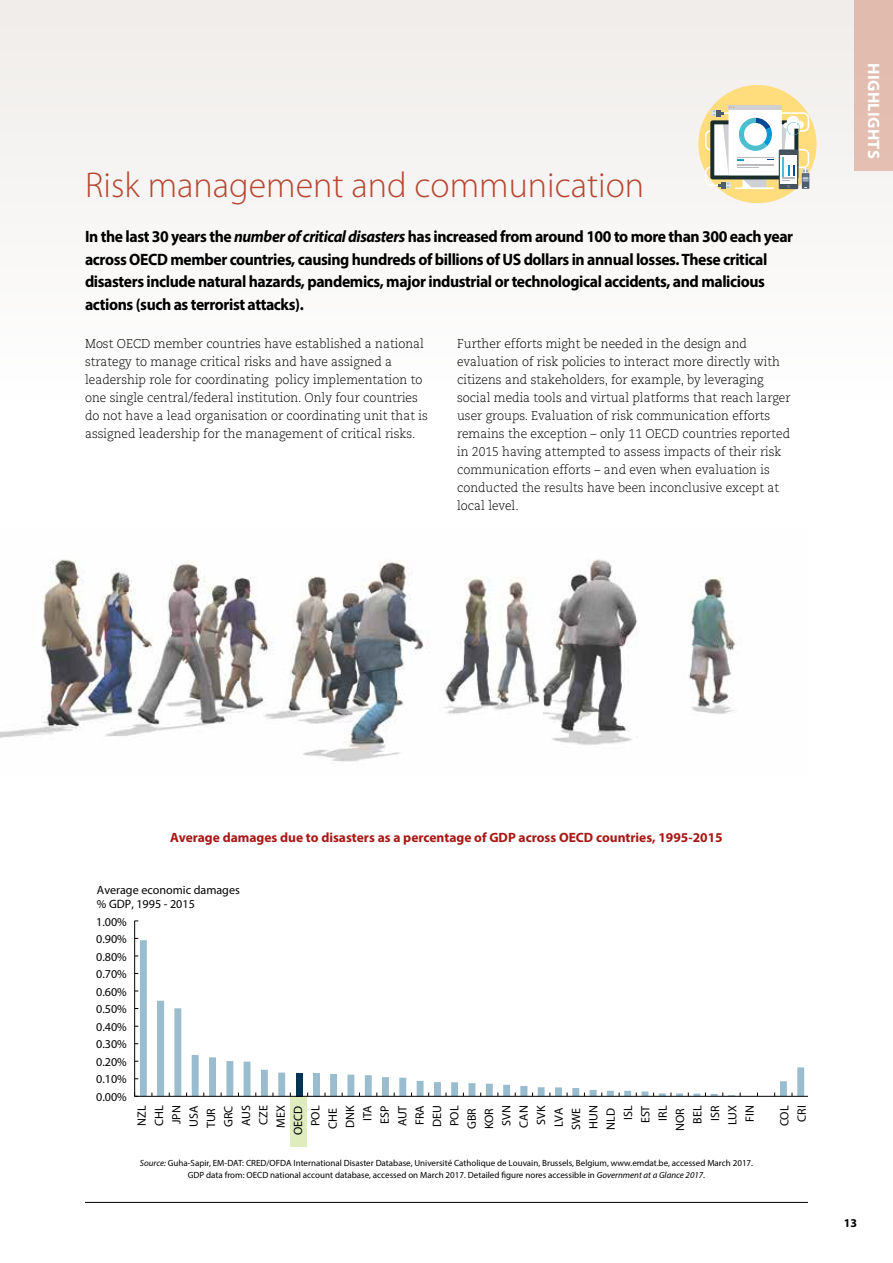
<style>
.page{position:relative;width:893px;height:1263px;background:#fff}
.page>*{position:absolute;margin:0;border:0;box-sizing:border-box;transform-origin:0 0}
.t1{font:300 36px "Myriad Pro";color:#b84631}
.t2{font:700 16.5px/22.5px "Myriad Pro";letter-spacing:-.025em;color:#000;scale:.95 1}
.t3{font:700 16.5px "Myriad Pro";letter-spacing:.02em;color:#fff}
.t4{font:700 13.5px "Myriad Pro";color:#a81815}
.t5{font:300 12.75px/18px "Caecilia LT Pro 45";color:#000;scale:.95 1}
.t6{font:12.15px/17.4px "Myriad Pro";color:#000;text-align:right}
.t7{font:12.15px/14.5px "Myriad Pro";color:#020203}
.t8{font:700 12px "Myriad Pro";color:#000}
.t9{font:9px/12px "Myriad Pro";color:#000;text-align:center}
.s1{font-style:italic}
</style>
<div class="page">
<hr style="left:85px;top:1202px;width:723px;height:1px;background:#000">
<div style="left:0;top:0;width:893px;height:400px;background:#f7f6f4"></div>
<div style="left:855px;top:0;width:38px;height:170px;background:#e2bdb0"></div>
<div style="left:291px;top:1096px;width:16px;height:51px;background:#dfecbc"></div>
<svg style="left:140px;top:940px;width:664px;height:156px"></svg>
<hr style="left:134px;top:921px;width:1px;height:175px;background:#020203">
<hr style="left:135px;top:1096px;width:673px;height:1px;background:#020203">
<div style="left:698px;top:85px;width:119px;height:118px;background:#ffdc7c;border-radius:50%"></div>
<hr style="left:728px;top:105px;width:54px;height:4px;background:#d2ced5">
<svg style="left:705px;top:107px;width:104px;height:82px"></svg>
<img style="left:0;top:559px;width:736px;height:205px">
<h1 class="t1" style="left:85px;top:163px;width:561px">Risk management and communication</h1>
<p class="t2" style="left:85px;top:225px;width:747px">In the last 30 years the <span class="s1">number of critical disasters</span> has increased from around 100 to more than 300 each year across OECD member countries, causing hundreds of billions of US dollars in annual losses. These critical disasters include natural hazards, pandemics, major industrial or technological accidents, and malicious actions (such as terrorist attacks).</p>
<p class="t5" style="left:85px;top:334px;width:362px">Most OECD member countries have established a national strategy to manage critical risks and have assigned a leadership role for coordinating policy implementation to one single central/federal institution. Only four countries do not have a lead organisation or coordinating unit that is assigned leadership for the management of critical risks.</p>
<p class="t5" style="left:457px;top:334px;width:352px">Further efforts might be needed in the design and evaluation of risk policies to interact more directly with citizens and stakeholders, for example, by leveraging social media tools and virtual platforms that reach larger user groups. Evaluation of risk communication efforts remains the exception – only 11 OECD countries reported in 2015 having attempted to assess impacts of their risk communication efforts – and even when evaluation is conducted the results have been inconclusive except at local level.</p>
<p class="t3" style="left:885px;top:63px;width:97px;rotate:90deg">HIGHLIGHTS</p>
<p class="t4" style="left:170px;top:828px;width:554px">Average damages due to disasters as a percentage of GDP across OECD countries, 1995-2015</p>
<p class="t7" style="left:97px;top:882px;width:144px">Average economic damages % GDP, 1995 - 2015</p>
<p class="t7" style="left:96px;top:914px;width:32px">1.00%</p>
<p class="t7" style="left:96px;top:931px;width:32px">0.90%</p>
<p class="t7" style="left:96px;top:949px;width:32px">0.80%</p>
<p class="t7" style="left:96px;top:967px;width:32px">0.70%</p>
<p class="t7" style="left:96px;top:984px;width:32px">0.60%</p>
<p class="t7" style="left:96px;top:1002px;width:32px">0.50%</p>
<p class="t7" style="left:96px;top:1019px;width:32px">0.40%</p>
<p class="t7" style="left:96px;top:1037px;width:32px">0.30%</p>
<p class="t7" style="left:96px;top:1054px;width:32px">0.20%</p>
<p class="t7" style="left:96px;top:1072px;width:32px">0.10%</p>
<p class="t7" style="left:96px;top:1089px;width:32px">0.00%</p>
<p class="t6" style="left:133px;top:1135px;width:31px;rotate:-90deg">NZL<br>CHL<br>JPN<br>USA<br>TUR<br>GRC<br>AUS<br>CZE<br>MEX<br>OECD<br>POL<br>CHE<br>DNK<br>ITA<br>ESP<br>AUT<br>FRA<br>DEU<br>POL<br>GBR<br>KOR<br>SVN<br>CAN<br>SVK<br>LVA<br>SWE<br>HUN<br>NLD<br>ISL<br>EST<br>IRL<br>NOR<br>BEL<br>ISR<br>LUX<br>FIN</p>
<p class="t6" style="left:775px;top:1126px;width:22px;text-align:center;rotate:-90deg">COL<br>CRI</p>
<p class="t9" style="left:140px;top:1157px;width:615px"><span class="s1">Source:</span> Guha-Sapir, EM-DAT: CRED/OFDA International Disaster Database, Université Catholique de Louvain, Brussels, Belgium, www.emdat.be, accessed March 2017.<br>GDP data from: OECD national account database, accessed on March 2017. Detailed figure nores accessible in <span class="s1">Government at a Glance 2017.</span></p>
<p class="t8" style="left:844px;top:1215px;width:15px">13</p>
</div>
